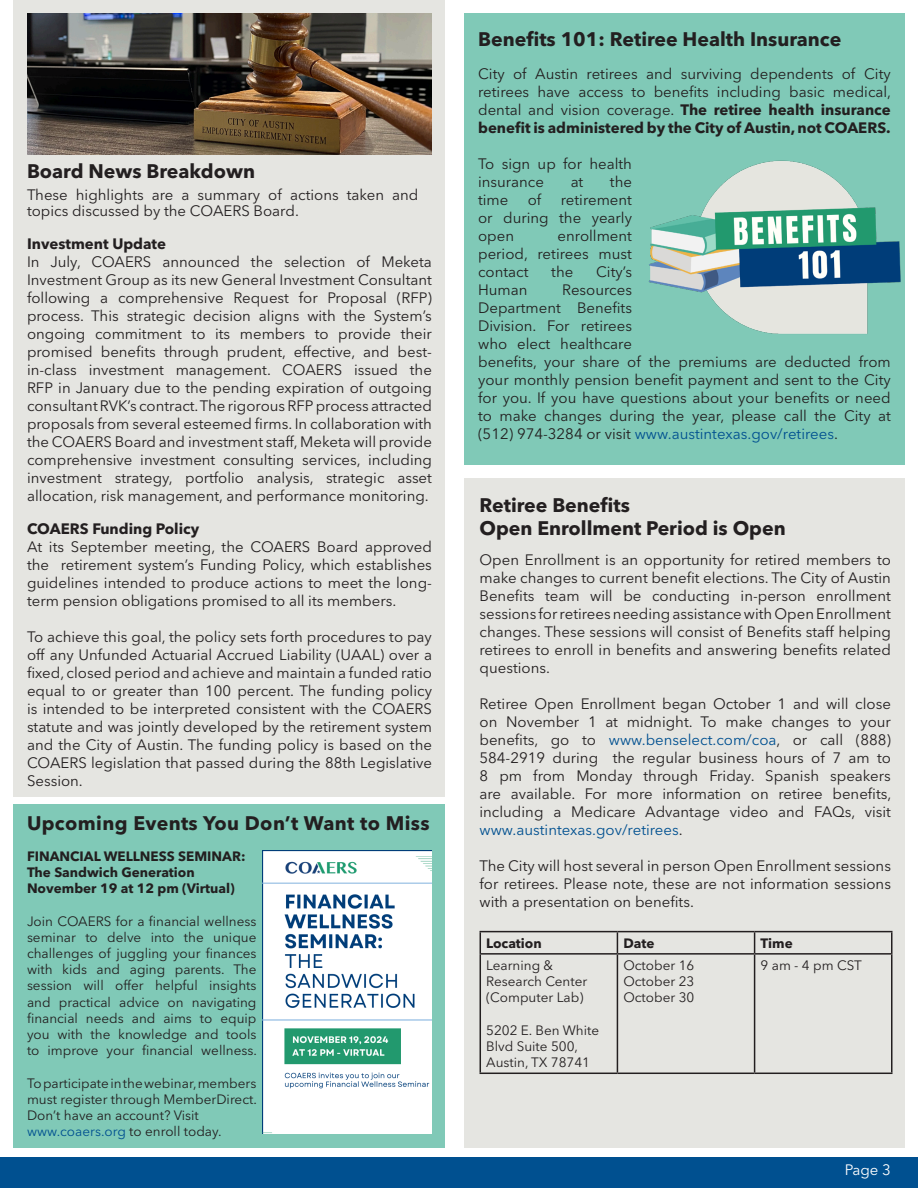
<style>
.page{position:relative;width:918px;height:1188px;background:#fff}
.page>*{position:absolute;margin:0;border:0;box-sizing:border-box;transform-origin:0 0}
.t1{font:700 19.5px "Avenir Next LT Pro";color:#231f20}
.t2{font:700 19.5px "Avenir Next LT Pro";letter-spacing:.02em;color:#231f20}
.t3{font:15px/18px "Avenir Next LT Pro";color:#231f20;text-align:justify}
.t4{font:700 15px "Avenir Next LT Pro";color:#231f20}
.t5{font:15px "Avenir Next LT Pro";color:#fff}
.t6{font:13.5px/16.2px "Avenir Next LT Pro";color:#231f20;text-align:justify}
.t7{font:700 13.5px/16.2px "Avenir Next LT Pro";color:#231f20}
.t8{font:13.5px "Avenir Next LT Pro";color:#005090}
.s1{color:#231f20}
.s2{font-weight:700}
.s3{color:#005090}
</style>
<div class="page">
<div style="left:14px;top:804px;width:432px;height:344px;background:#80c9b7"></div>
<div style="left:464px;top:14px;width:440px;height:451px;background:#80c9b7"></div>
<div style="left:14px;top:0;width:432px;height:796px;background:#e5e5e1"></div>
<div style="left:0;top:1158px;width:918px;height:30px;background:#005090"></div>
<div style="left:464px;top:478px;width:440px;height:670px;background:#e5e5e1"></div>
<img style="left:262px;top:850px;width:170px;height:284px">
<img style="left:27px;top:13px;width:405px;height:142px">
<img style="left:648px;top:160px;width:253px;height:174px">
<hr style="left:480px;top:931px;width:137px;height:1px;background:#231f20">
<svg style="left:480px;top:932px;width:1px;height:21px"></svg>
<hr style="left:617px;top:931px;width:138px;height:1px;background:#231f20">
<svg style="left:617px;top:932px;width:1px;height:21px"></svg>
<hr style="left:755px;top:931px;width:137px;height:1px;background:#231f20">
<svg style="left:754px;top:932px;width:1px;height:21px"></svg>
<svg style="left:891px;top:932px;width:1px;height:21px"></svg>
<hr style="left:480px;top:953px;width:137px;height:2px;background:#231f20">
<hr style="left:480px;top:955px;width:1px;height:118px;background:#231f20">
<hr style="left:617px;top:953px;width:138px;height:2px;background:#231f20">
<hr style="left:617px;top:955px;width:1px;height:118px;background:#231f20">
<hr style="left:755px;top:953px;width:137px;height:2px;background:#231f20">
<hr style="left:754px;top:955px;width:1px;height:118px;background:#231f20">
<hr style="left:891px;top:955px;width:1px;height:118px;background:#231f20">
<hr style="left:480px;top:1073px;width:137px;height:1px;background:#231f20">
<hr style="left:617px;top:1073px;width:138px;height:1px;background:#231f20">
<hr style="left:755px;top:1073px;width:137px;height:1px;background:#231f20">
<p class="t1" style="left:27px;top:159px;width:230px">Board News Breakdown</p>
<p class="t3" style="left:27px;top:188px;width:393px;line-height:15.3px">These highlights are a summary of actions taken and topics discussed by the COAERS Board.</p>
<p class="t4" style="left:27px;top:235px;width:140px">Investment Update</p>
<p class="t3" style="left:27px;top:253px;width:407px">In July, COAERS announced the selection of Meketa Investment Group as its new General Investment Consultant following a comprehensive Request for Proposal (RFP) process. This strategic decision aligns with the System’s ongoing commitment to its members to provide their promised benefits through prudent, effective, and best&shy;in-class investment management. COAERS issued the RFP in January due to the pending expiration of outgoing consultant RVK’s contract. The rigorous RFP process attracted proposals from several esteemed firms. In collaboration with the COAERS Board and investment staff, Meketa will provide comprehensive investment consulting services, including investment strategy, portfolio analysis, strategic asset allocation, risk management, and performance monitoring.</p>
<p class="t4" style="left:27px;top:520px;width:174px">COAERS Funding Policy</p>
<p class="t3" style="left:27px;top:538px;width:407px">At its September meeting, the COAERS Board approved the retirement system’s Funding Policy, which establishes guidelines intended to produce actions to meet the long&shy;term pension obligations promised to all its members.</p>
<p class="t3" style="left:27px;top:628px;width:407px">To achieve this goal, the policy sets forth procedures to pay off any Unfunded Actuarial Accrued Liability (UAAL) over a fixed, closed period and achieve and maintain a funded ratio equal to or greater than 100 percent. The funding policy is intended to be interpreted consistent with the COAERS statute and was jointly developed by the retirement system and the City of Austin. The funding policy is based on the COAERS legislation that passed during the 88th Legislative Session.</p>
<p class="t2" style="left:27px;top:811px;width:404px">Upcoming Events You Don’t Want to Miss</p>
<p class="t7" style="left:27px;top:848px;width:220px">FINANCIAL WELLNESS SEMINAR:<br>The Sandwich Generation</p>
<p class="t7" style="left:27px;top:880px;width:209px">November 19 at 12 pm (Virtual)</p>
<p class="t6" style="left:27px;top:913px;width:231px">Join COAERS for a financial wellness seminar to delve into the unique challenges of juggling your finances with kids and aging parents. The session will offer helpful insights and practical advice on navigating financial needs and aims to equip you with the knowledge and tools to improve your financial wellness.</p>
<p class="t6" style="left:27px;top:1075px;width:231px">To participate in the webinar, members must register through MemberDirect.<br>Don’t have an account? Visit</p>
<p class="t8" style="left:27px;top:1123px;width:196px">www.coaers.org <span class="s1">to enroll today.</span></p>
<p class="t1" style="left:478px;top:27px;width:365px">Benefits 101: Retiree Health Insurance</p>
<p class="t3" style="left:478px;top:65px;width:415px">City of Austin retirees and surviving dependents of City retirees have access to benefits including basic medical, dental and vision coverage. <span class="s2">The retiree health insurance benefit is administered by the City of Austin, not COAERS.</span></p>
<p class="t3" style="left:478px;top:155px;width:155px">To sign up for health insurance</p>
<p class="t3" style="left:571px;top:173px;width:14px">at</p>
<p class="t3" style="left:610px;top:173px;width:24px">the</p>
<p class="t3" style="left:478px;top:191px;width:32px">time</p>
<p class="t3" style="left:528px;top:191px;width:15px">of</p>
<p class="t3" style="left:478px;top:191px;width:155px;text-indent:83px">retirement or during the yearly open</p>
<p class="t3" style="left:478px;top:227px;width:155px;text-indent:79px">enrollment period, retirees must contact</p>
<p class="t3" style="left:551px;top:263px;width:24px">the</p>
<p class="t3" style="left:596px;top:263px;width:37px">City’s</p>
<p class="t3" style="left:478px;top:281px;width:414px;text-align:left;text-indent:84px">Resources<br>Department Benefits<br>Division. For retirees<br>who elect healthcare<br>benefits, your share of the premiums are deducted from your monthly pension benefit payment and sent to the City for you. If you have questions about your benefits or need to make changes during the year, please call the City at (512) 974-3284 or visit <span class="s3">www.austintexas.gov/retirees</span>.</p>
<p class="t3" style="left:478px;top:281px;width:51px">Human</p>
<p class="t1" style="left:480px;top:493px;width:152px">Retiree Benefits</p>
<p class="t1" style="left:480px;top:516px;width:308px">Open Enrollment Period is Open</p>
<p class="t3" style="left:480px;top:551px;width:413px">Open Enrollment is an opportunity for retired members to make changes to current benefit elections. The City of Austin Benefits team will be conducting in-person enrollment sessions for retirees needing assistance with Open Enrollment changes. These sessions will consist of Benefits staff helping retirees to enroll in benefits and answering benefits related questions.</p>
<p class="t3" style="left:480px;top:695px;width:413px">Retiree Open Enrollment began October 1 and will close on November 1 at midnight. To make changes to your benefits, go to <span class="s3">www.benselect.com/coa</span>, or call (888)<br>584-2919 during the regular business hours of 7 am to 8 pm from Monday through Friday. Spanish speakers are available. For more information on retiree benefits, including a Medicare Advantage video and FAQs, visit <span class="s3">www.austintexas.gov/retirees</span>.</p>
<p class="t3" style="left:480px;top:857px;width:413px">The City will host several in person Open Enrollment sessions for retirees. Please note, these are not information sessions with a presentation on benefits.</p>
<p class="t7" style="left:486px;top:935px;width:57px">Location</p>
<p class="t7" style="left:623px;top:935px;width:33px">Date</p>
<p class="t7" style="left:761px;top:935px;width:34px">Time</p>
<p class="t6" style="left:486px;top:957px;width:68px">Learning &amp;</p>
<p class="t6" style="left:486px;top:973px;width:103px">Research Center</p>
<p class="t6" style="left:486px;top:990px;width:99px">(Computer Lab)</p>
<p class="t6" style="left:486px;top:1022px;width:114px">5202 E. Ben White<br>Blvd Suite 500,</p>
<p class="t6" style="left:486px;top:1054px;width:105px">Austin, TX 78741</p>
<p class="t6" style="left:623px;top:957px;width:72px">October 16</p>
<p class="t6" style="left:623px;top:973px;width:72px">October 23</p>
<p class="t6" style="left:623px;top:990px;width:72px">October 30</p>
<p class="t6" style="left:761px;top:957px;width:103px">9 am - 4 pm CST</p>
<p class="t5" style="left:842px;top:1161px;width:50px">Pa e 3</p>
<p class="t5" style="left:845px;top:1161px;width:27px">Pag</p>
</div>
